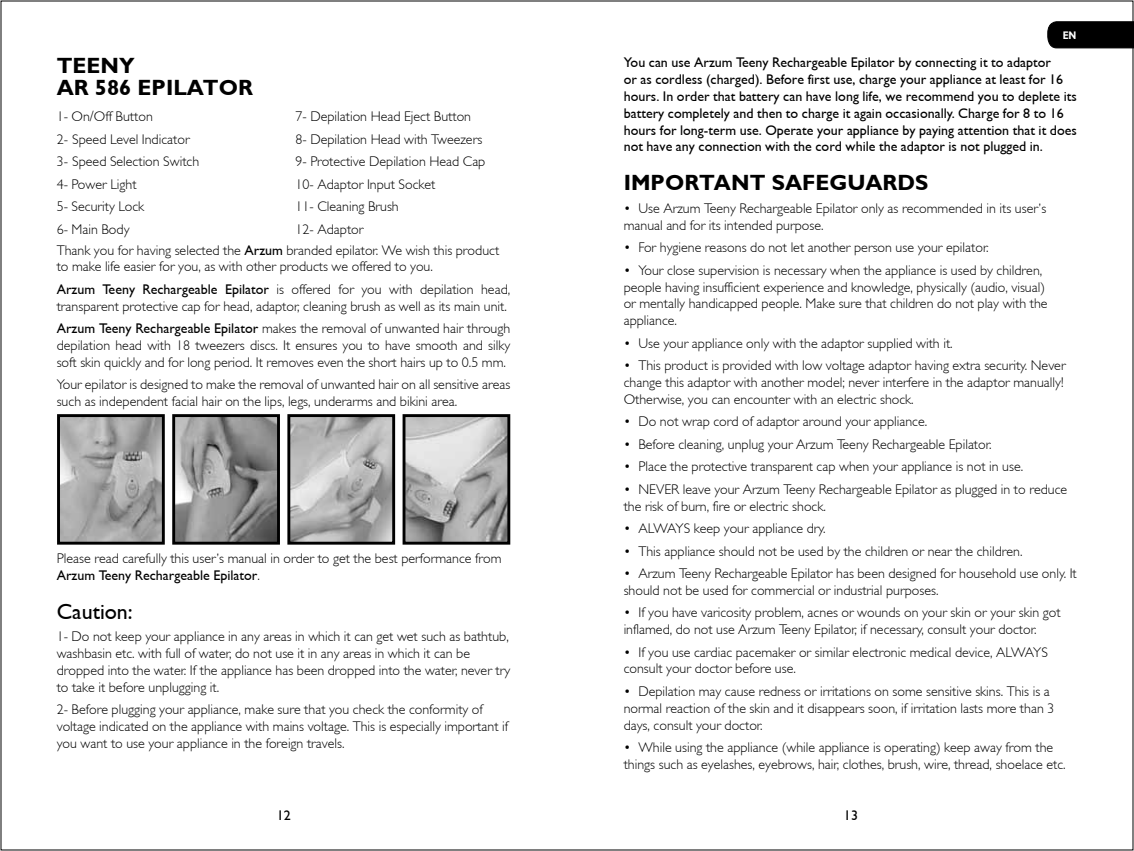
<style>
.page{position:relative;width:1134px;height:851px;background:#fff}
.page>*{position:absolute;margin:0;border:0;box-sizing:border-box;transform-origin:0 0}
.t1{font:22px/22px "Gill Sans Bold TR";color:#000}
.t2{font:22px "Gill Sans TR";color:#000}
.t3{font:14px/16.8px "Gill Sans Light TR";color:#000}
.t4{font:14px/16.8px "Gill Sans TR";color:#000}
.t5{font:11px "Gill Sans Bold TR";color:#fff;scale:.85 1}
.s1{font-family:"Gill Sans TR"}
.s2{font-family:"Gill Sans Light TR"}
</style>
<div class="page">
<div style="left:1047px;top:21px;width:87px;height:27px;background:#000"></div>
<img style="left:61px;top:418px;width:100px;height:122px">
<div style="left:57px;top:414px;width:108px;height:130px;border:3px solid #000"></div>
<img style="left:176px;top:418px;width:100px;height:122px">
<div style="left:172px;top:414px;width:108px;height:130px;border:3px solid #000"></div>
<img style="left:291px;top:418px;width:100px;height:122px">
<div style="left:287px;top:414px;width:108px;height:130px;border:3px solid #000"></div>
<img style="left:407px;top:418px;width:99px;height:122px">
<div style="left:403px;top:414px;width:107px;height:130px;border:3px solid #000"></div>
<h1 class="t1" style="left:57px;top:54px;width:198px">TEENY<br>AR 586 EPILATOR</h1>
<p class="t3" style="left:57px;top:105px;width:144px;line-height:22.4px">1- On/Off Button<br>2- Speed Level Indicator<br>3- Speed Selection Switch<br>4- Power Light<br>5- Security Lock<br>6- Main Body</p>
<p class="t3" style="left:295px;top:105px;width:191px;line-height:22.4px">7- Depilation Head Eject Button<br>8- Depilation Head with Tweezers<br>9- Protective Depilation Head Cap<br>10- Adaptor Input Socket<br>11- Cleaning Brush<br>12- Adaptor</p>
<p class="t3" style="left:57px;top:241px;width:444px">Thank you for having selected the <span class="s1">Arzum</span> branded epilator. We wish this product to make life easier for you, as with other products we offered to you.</p>
<p class="t3" style="left:57px;top:280px;width:455px"><span class="s1">Arzum Teeny Rechargeable Epilator</span> is offered for you with depilation head, transparent protective cap for head, adaptor, cleaning brush as well as its main unit.</p>
<p class="t3" style="left:57px;top:320px;width:455px;text-align:justify"><span class="s1">Arzum Teeny Rechargeable Epilator</span> makes the removal of unwanted hair through depilation head with 18 tweezers discs. It ensures you to have smooth and silky soft skin quickly and for long period. It removes even the short hairs up to 0.5 mm.</p>
<p class="t3" style="left:57px;top:376px;width:455px">Your epilator is designed to make the removal of unwanted hair on all sensitive areas such as independent facial hair on the lips, legs, underarms and bikini area.</p>
<p class="t3" style="left:57px;top:549px;width:446px">Please read carefully this user’s manual in order to get the best performance from</p>
<p class="t4" style="left:57px;top:566px;width:205px">Arzum Teeny Rechargeable Epilator<span class="s2">.</span></p>
<h1 class="t2" style="left:57px;top:597px;width:78px">Caution:</h1>
<p class="t3" style="left:57px;top:628px;width:455px">1- Do not keep your appliance in any areas in which it can get wet such as bathtub, washbasin etc. with full of water, do not use it in any areas in which it can be dropped into the water. If the appliance has been dropped into the water, never try to take it before unplugging it.</p>
<p class="t3" style="left:57px;top:700px;width:453px">2- Before plugging your appliance, make sure that you check the conformity of voltage indicated on the appliance with mains voltage. This is especially important if you want to use your appliance in the foreign travels.</p>
<p class="t5" style="left:1063px;top:28px;width:18px">EN</p>
<p class="t4" style="left:624px;top:54px;width:455px">You can use Arzum Teeny Rechargeable Epilator by connecting it to adaptor<br>or as cordless (charged). Before first use, charge your appliance at least for 16 hours. In order that battery can have long life, we recommend you to deplete its battery completely and then to charge it again occasionally. Charge for 8 to 16 hours for long-term use. Operate your appliance by paying attention that it does not have any connection with the cord while the adaptor is not plugged in.</p>
<h1 class="t1" style="left:624px;top:171px;width:306px">IMPORTANT SAFEGUARDS</h1>
<p class="t3" style="left:624px;top:199px;width:424px">• Use Arzum Teeny Rechargeable Epilator only as recommended in its user’s manual and for its intended purpose.</p>
<p class="t3" style="left:624px;top:239px;width:367px">• For hygiene reasons do not let another person use your epilator.</p>
<p class="t3" style="left:624px;top:261px;width:425px">• Your close supervision is necessary when the appliance is used by children, people having insufficient experience and knowledge, physically (audio, visual) or mentally handicapped people. Make sure that children do not play with the appliance.</p>
<p class="t3" style="left:624px;top:334px;width:330px">• Use your appliance only with the adaptor supplied with it.</p>
<p class="t3" style="left:624px;top:356px;width:443px">• This product is provided with low voltage adaptor having extra security. Never change this adaptor with another model; never interfere in the adaptor manually!<br>Otherwise, you can encounter with an electric shock.</p>
<p class="t3" style="left:624px;top:413px;width:305px">• Do not wrap cord of adaptor around your appliance.</p>
<p class="t3" style="left:624px;top:435px;width:369px">• Before cleaning, unplug your Arzum Teeny Rechargeable Epilator.</p>
<p class="t3" style="left:624px;top:457px;width:401px">• Place the protective transparent cap when your appliance is not in use.</p>
<p class="t3" style="left:624px;top:480px;width:445px">• NEVER leave your Arzum Teeny Rechargeable Epilator as plugged in to reduce the risk of burn, fire or electric shock.</p>
<p class="t3" style="left:624px;top:519px;width:203px">• ALWAYS keep your appliance dry.</p>
<p class="t3" style="left:624px;top:542px;width:400px">• This appliance should not be used by the children or near the children.</p>
<p class="t3" style="left:624px;top:564px;width:455px">• Arzum Teeny Rechargeable Epilator has been designed for household use only. It should not be used for commercial or industrial purposes.</p>
<p class="t3" style="left:624px;top:603px;width:438px">• If you have varicosity problem, acnes or wounds on your skin or your skin got inflamed, do not use Arzum Teeny Epilator, if necessary, consult your doctor.</p>
<p class="t3" style="left:624px;top:643px;width:426px">• If you use cardiac pacemaker or similar electronic medical device, ALWAYS consult your doctor before use.</p>
<p class="t3" style="left:624px;top:682px;width:432px">• Depilation may cause redness or irritations on some sensitive skins. This is a normal reaction of the skin and it disappears soon, if irritation lasts more than 3 days, consult your doctor.</p>
<p class="t3" style="left:624px;top:738px;width:443px">• While using the appliance (while appliance is operating) keep away from the things such as eyelashes, eyebrows, hair, clothes, brush, wire, thread, shoelace etc.</p>
<p class="t4" style="left:277px;top:806px;width:15px">12</p>
<p class="t4" style="left:844px;top:806px;width:15px">13</p>
</div>
